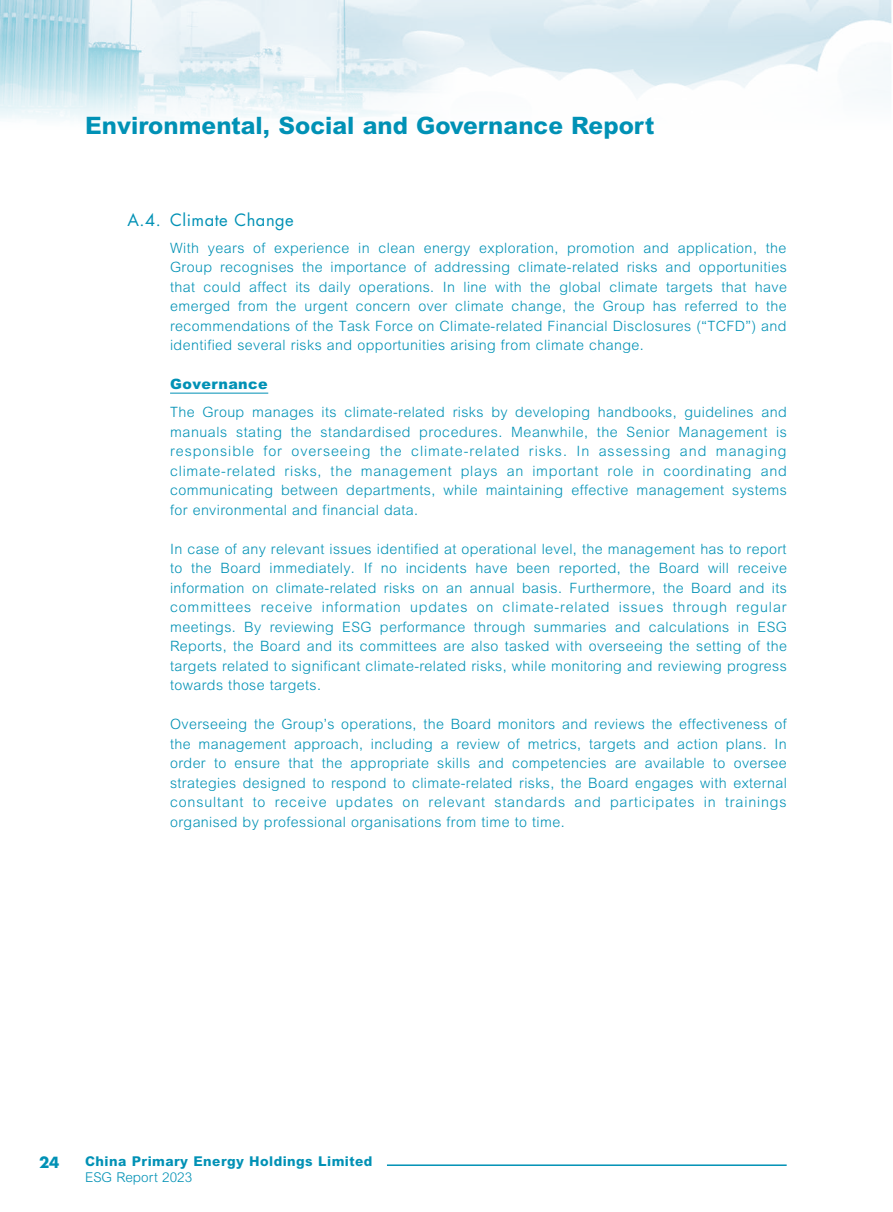
<style>
.page{position:relative;width:893px;height:1212px;background:#fff}
.page>*{position:absolute;margin:0;border:0;box-sizing:border-box;transform-origin:0 0}
.t1{font:800 24px "Arial MT Std";color:#0091b5}
.t2{font:16.5px "Futura Std";letter-spacing:.03em;color:#0091b5}
.t3{font:700 15px "Futura Std";color:#0091b5}
.t4{font:300 14.25px/19.5px "Arial MT Std";letter-spacing:.03em;color:#0091b5;text-align:justify}
.t5{font:900 14.25px "Arial MT Std";letter-spacing:.035em;color:#0091b5}
.t6{font:800 13.5px "Arial MT Std";letter-spacing:.03em;color:#0091b5}
.t7{font:300 13.5px "Arial MT Std";letter-spacing:.005em;color:#0091b5}
</style>
<div class="page">
<img style="left:0;top:0;width:892px;height:119px">
<hr style="left:387px;top:1164px;width:400px;height:2px;background:#0091b5">
<hr style="left:170px;top:393px;width:98px;height:1px;background:#0091b5">
<h1 class="t1" style="left:85px;top:111px;width:571px">Environmental, Social and Governance Report</h1>
<p class="t2" style="left:128px;top:210px;width:168px">A.4. Climate Change</p>
<p class="t4" style="left:170px;top:238px;width:618px">With years of experience in clean energy exploration, promotion and application, the Group recognises the importance of addressing climate-related risks and opportunities that could affect its daily operations. In line with the global climate targets that have emerged from the urgent concern over climate change, the Group has referred to the recommendations of the Task Force on Climate-related Financial Disclosures (“TCFD”) and identified several risks and opportunities arising from climate change.</p>
<p class="t5" style="left:170px;top:375px;width:99px">Governance</p>
<p class="t4" style="left:170px;top:403px;width:618px">The Group manages its climate-related risks by developing handbooks, guidelines and manuals stating the standardised procedures. Meanwhile, the Senior Management is responsible for overseeing the climate-related risks. In assessing and managing climate-related risks, the management plays an important role in coordinating and communicating between departments, while maintaining effective management systems for environmental and financial data.</p>
<p class="t4" style="left:170px;top:539px;width:618px">In case of any relevant issues identified at operational level, the management has to report to the Board immediately. If no incidents have been reported, the Board will receive information on climate-related risks on an annual basis. Furthermore, the Board and its committees receive information updates on climate-related issues through regular meetings. By reviewing ESG performance through summaries and calculations in ESG Reports, the Board and its committees are also tasked with overseeing the setting of the targets related to significant climate-related risks, while monitoring and reviewing progress towards those targets.</p>
<p class="t4" style="left:170px;top:714px;width:618px">Overseeing the Group’s operations, the Board monitors and reviews the effectiveness of the management approach, including a review of metrics, targets and action plans. In order to ensure that the appropriate skills and competencies are available to oversee strategies designed to respond to climate-related risks, the Board engages with external consultant to receive updates on relevant standards and participates in trainings organised by professional organisations from time to time.</p>
<p class="t3" style="left:39px;top:1152px;width:22px">24</p>
<p class="t6" style="left:85px;top:1153px;width:289px">China Primary Energy Holdings Limited</p>
<p class="t7" style="left:85px;top:1170px;width:109px">ESG Report 2023</p>
</div>
